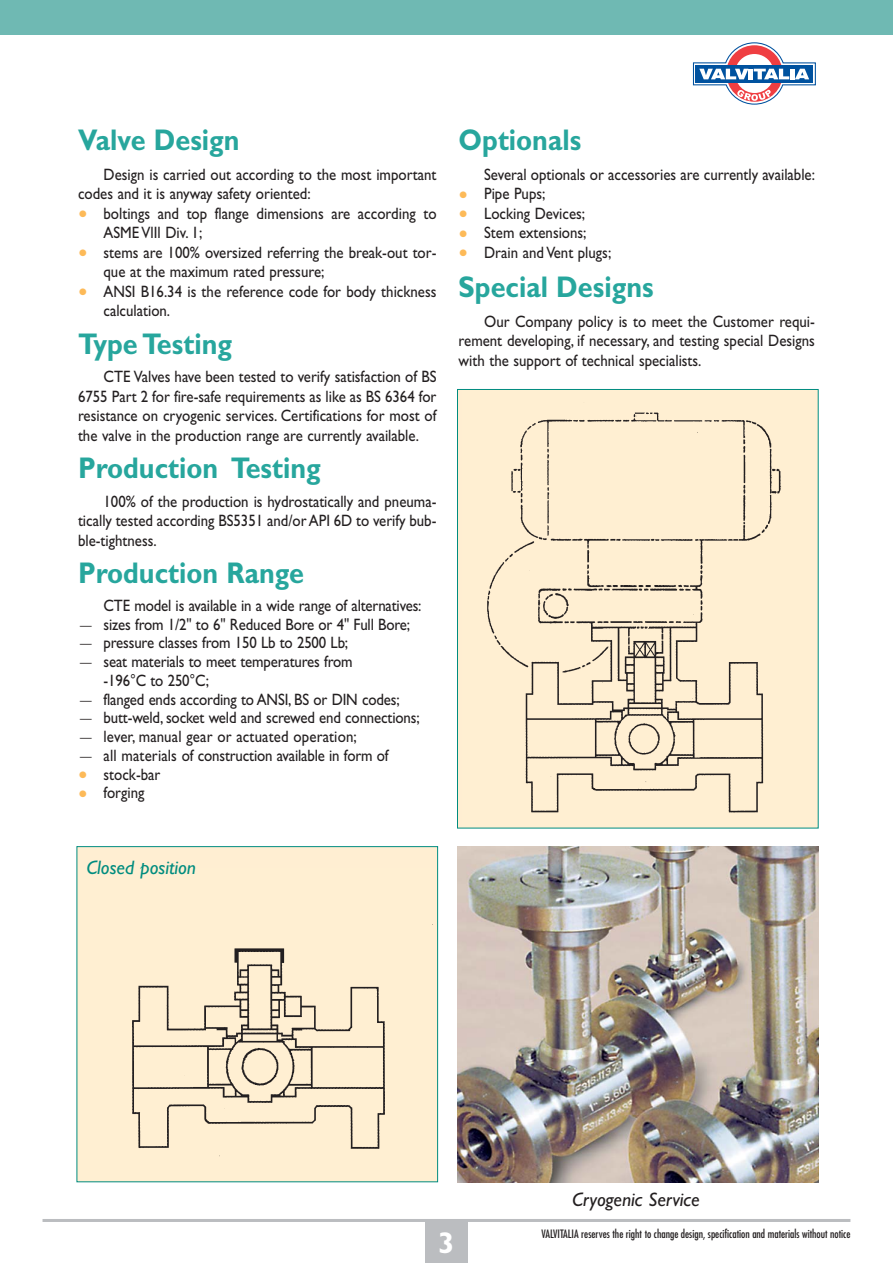
<style>
.page{position:relative;width:893px;height:1263px;background:#fff}
.page>*{position:absolute;margin:0;border:0;box-sizing:border-box;transform-origin:0 0}
.t1{font:700 30px "Gill Sans";color:#27a69d;scale:.9 1}
.t2{font:700 30px "Gill Sans";color:#fff}
.t3{font:italic 19.5px "Gill Sans";color:#231f20}
.t4{font:italic 19.5px "Gill Sans";color:#008c7f}
.t5{font:16.5px/19.5px "Gill Sans";color:#231f20;scale:.9 1}
.t6{font:condensed 11.25px "Futura";color:#231f20}
.s1{font-size:27px;color:#fdba58}
.s2{font-weight:300}
</style>
<div class="page">
<img style="left:457px;top:846px;width:362px;height:336px">
<div style="left:77px;top:847px;width:360px;height:334px;background:#ffeed2"></div>
<img style="left:132px;top:924px;width:301px;height:233px">
<div style="left:77px;top:846px;width:361px;height:336px;border:1px solid #008c7f"></div>
<div style="left:458px;top:390px;width:360px;height:438px;background:#ffeed2"></div>
<img style="left:487px;top:412px;width:294px;height:401px">
<div style="left:457px;top:389px;width:362px;height:439px;border:1px solid #008c7f"></div>
<div style="left:0;top:0;width:893px;height:34px;background:#6fb9b3"></div>
<hr style="left:43px;top:1219px;width:807px;height:3px;background:#bbbdc0">
<div style="left:425px;top:1220px;width:43px;height:43px;background:#bbbdc0"></div>
<svg style="left:693px;top:42px;width:123px;height:63px"></svg>
<h1 class="t1" style="left:78px;top:129px;width:181px">Valve Design</h1>
<p class="t5" style="left:78px;top:166px;width:400px;text-indent:26px">Design is carried out according to the most important codes and it is anyway safety oriented:</p>
<p class="t5" style="left:104px;top:205px;width:371px;text-indent:-26px"><span class="s1">•</span> boltings and top flange dimensions are according to<br>ASME VlIl Div. 1;</p>
<p class="t5" style="left:104px;top:244px;width:371px;text-indent:-26px"><span class="s1">•</span> stems are 100% oversized referring the break-out tor&shy;que at the maximum rated pressure;</p>
<p class="t5" style="left:104px;top:283px;width:371px;text-indent:-26px"><span class="s1">•</span> ANSI B16.34 is the reference code for body thickness calculation.</p>
<h1 class="t1" style="left:78px;top:333px;width:173px">Type Testing</h1>
<p class="t5" style="left:78px;top:369px;width:400px;text-align:justify;text-indent:26px">CTE Valves have been tested to verify satisfaction of BS 6755 Part 2 for fire-safe requirements as like as BS 6364 for resistance on cryogenic services. Certifications for most of the valve in the production range are currently available.</p>
<h1 class="t1" style="left:78px;top:458px;width:271px">Production Testing</h1>
<p class="t5" style="left:78px;top:493px;width:400px;text-align:justify;text-indent:26px">100% of the production is hydrostatically and pneuma&shy;tically tested according BS5351 and/or API 6D to verify bub&shy;ble-tightness.</p>
<h1 class="t1" style="left:78px;top:563px;width:253px">Production Range</h1>
<p class="t5" style="left:104px;top:597px;width:355px">CTE model is available in a wide range of alternatives:</p>
<p class="t5" style="left:78px;top:616px;width:370px"><span class="s2">-</span> sizes from 1/2" to 6" Reduced Bore or 4" Full Bore;</p>
<p class="t5" style="left:78px;top:635px;width:302px"><span class="s2">-</span> pressure classes from 150 Lb to 2500 Lb;</p>
<p class="t5" style="left:104px;top:654px;width:278px;line-height:18.8px;text-indent:-26px"><span class="s2">-</span> seat materials to meet temperatures from -196°C to 250°C;</p>
<p class="t5" style="left:78px;top:691px;width:359px"><span class="s2">-</span> flanged ends according to ANSI, BS or DIN codes;</p>
<p class="t5" style="left:78px;top:710px;width:381px"><span class="s2">-</span> butt-weld, socket weld and screwed end connections;</p>
<p class="t5" style="left:78px;top:729px;width:311px"><span class="s2">-</span> lever, manual gear or actuated operation;</p>
<p class="t5" style="left:78px;top:747px;width:347px"><span class="s2">-</span> all materials of construction available in form of</p>
<p class="t5" style="left:78px;top:766px;width:93px"><span class="s1">•</span> stock-bar</p>
<p class="t5" style="left:78px;top:785px;width:75px"><span class="s1">•</span> forging</p>
<h1 class="t1" style="left:459px;top:129px;width:138px">Optionals</h1>
<p class="t5" style="left:484px;top:166px;width:369px">Several optionals or accessories are currently available:</p>
<p class="t5" style="left:459px;top:186px;width:98px"><span class="s1">•</span> Pipe Pups;</p>
<p class="t5" style="left:459px;top:205px;width:142px"><span class="s1">•</span> Locking Devices;</p>
<p class="t5" style="left:459px;top:225px;width:144px"><span class="s1">•</span> Stem extensions;</p>
<p class="t5" style="left:459px;top:244px;width:171px"><span class="s1">•</span> Drain and Vent plugs;</p>
<h1 class="t1" style="left:459px;top:276px;width:218px">Special Designs</h1>
<p class="t5" style="left:459px;top:313px;width:397px;text-align:justify;text-indent:26px">Our Company policy is to meet the Customer requi&shy;rement developing, if necessary, and testing special Designs with the support of technical specialists.</p>
<p class="t4" style="left:87px;top:860px;width:111px">Closed position</p>
<p class="t3" style="left:572px;top:1192px;width:129px">Cryogenic Service</p>
<h1 class="t2" style="left:438px;top:1232px;width:18px">3</h1>
<p class="t6" style="left:541px;top:1229px;width:310px">VALVITALIA reserves the right to change design, specification and materials without notice</p>
</div>
